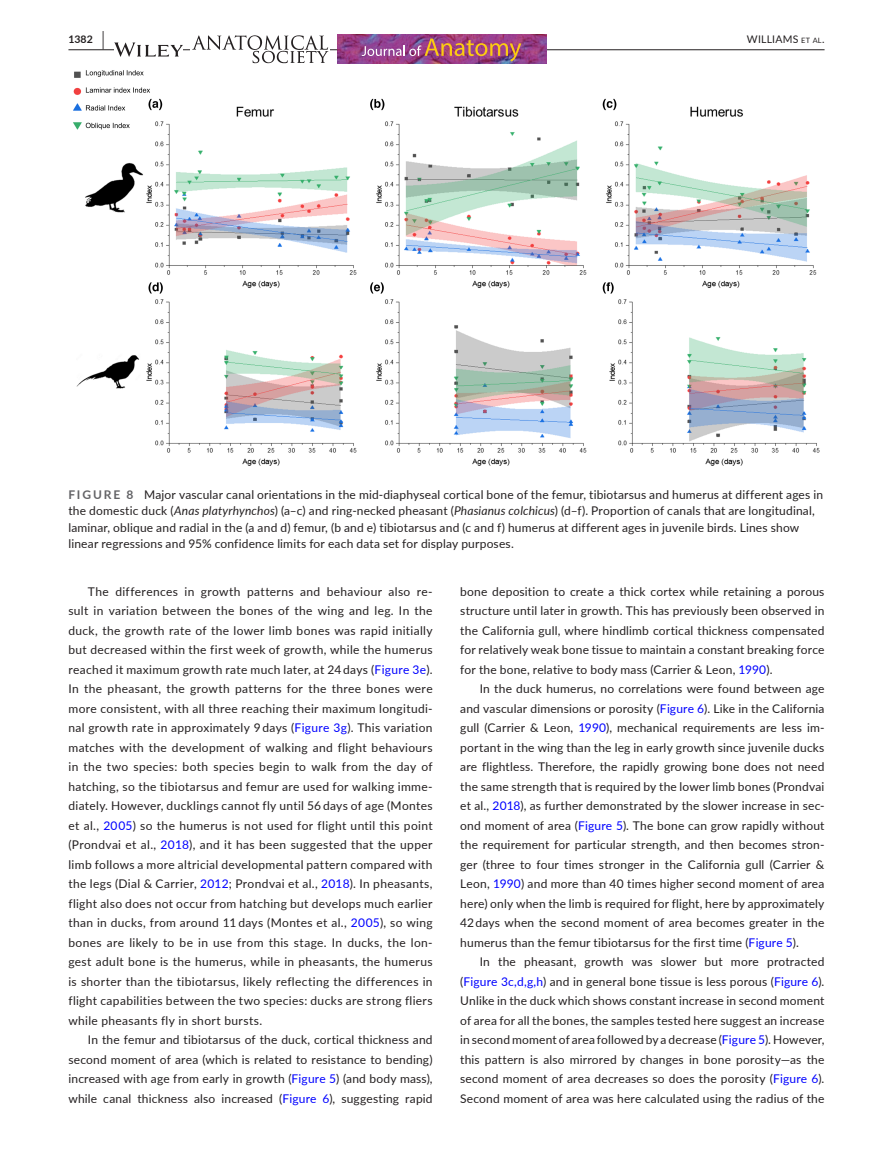
<style>
.page{position:relative;width:893px;height:1174px;background:#fff}
.page>*{position:absolute;margin:0;border:0;box-sizing:border-box;transform-origin:0 0}
.t1{font:12px/19.5px "Lato";letter-spacing:.015em;color:#231f20;text-align:justify}
.t2{font:10.5px "Lato";letter-spacing:.02em;color:#231f20}
.t3{font:700 10.5px "Lato";color:#231f20}
.s1{font-size:19.5px}
.s2{font-size:7.35px}
.s3{font-weight:700;color:#636366}
.s4{font-style:italic}
.s5{color:#00f}
</style>
<div class="page">
<hr style="left:68px;top:49px;width:756px;height:1px;background:#231f20">
<svg style="left:114px;top:42px;width:69px;height:15px"></svg>
<img style="left:191px;top:35px;width:139px;height:29px">
<img style="left:337px;top:34px;width:209px;height:30px">
<img style="left:362px;top:39px;width:159px;height:22px">
<img style="left:73px;top:70px;width:747px;height:396px">
<p class="t3" style="left:68px;top:31px;width:37px">1382 <span class="s1">|</span></p>
<p class="t2" style="left:747px;top:31px;width:79px">WILLIAMS <span class="s2">et al</span>.</p>
<p class="t1" style="left:68px;top:485px;width:756px;line-height:16.5px;text-align:left"><span class="s3">FIGURE 8</span> Major vascular canal orientations in the mid-diaphyseal cortical bone of the femur, tibiotarsus and humerus at different ages in the domestic duck (<span class="s4">Anas platyrhynchos</span>) (a–c) and ring-necked pheasant (<span class="s4">Phasianus colchicus</span>) (d–f). Proportion of canals that are longitudinal, laminar, oblique and radial in the (a and d) femur, (b and e) tibiotarsus and (c and f) humerus at different ages in juvenile birds. Lines show linear regressions and 95% confidence limits for each data set for display purposes.</p>
<p class="t1" style="left:68px;top:581px;width:366px;text-indent:20px">The differences in growth patterns and behaviour also re&shy;sult in variation between the bones of the wing and leg. In the duck, the growth rate of the lower limb bones was rapid initially but decreased within the first week of growth, while the humerus reached it maximum growth rate much later, at 24 days (<span class="s5">Figure 3e</span>).<br>In the pheasant, the growth patterns for the three bones were more consistent, with all three reaching their maximum longitudi&shy;nal growth rate in approximately 9 days (<span class="s5">Figure 3g</span>). This variation matches with the development of walking and flight behaviours in the two species: both species begin to walk from the day of hatching, so the tibiotarsus and femur are used for walking imme&shy;diately. However, ducklings cannot fly until 56 days of age (Montes et al., <span class="s5">2005</span>) so the humerus is not used for flight until this point (Prondvai et al., <span class="s5">2018</span>), and it has been suggested that the upper limb follows a more altricial developmental pattern compared with the legs (Dial &amp; Carrier, <span class="s5">2012</span>; Prondvai et al., <span class="s5">2018</span>). In pheasants, flight also does not occur from hatching but develops much earlier than in ducks, from around 11 days (Montes et al., <span class="s5">2005</span>), so wing bones are likely to be in use from this stage. In ducks, the lon&shy;gest adult bone is the humerus, while in pheasants, the humerus is shorter than the tibiotarsus, likely reflecting the differences in flight capabilities between the two species: ducks are strong fliers while pheasants fly in short bursts.</p>
<p class="t1" style="left:68px;top:1029px;width:366px;text-indent:20px">In the femur and tibiotarsus of the duck, cortical thickness and second moment of area (which is related to resistance to bending) increased with age from early in growth (<span class="s5">Figure 5</span>) (and body mass), while canal thickness also increased (<span class="s5">Figure 6</span>), suggesting rapid</p>
<p class="t1" style="left:460px;top:581px;width:366px">bone deposition to create a thick cortex while retaining a porous structure until later in growth. This has previously been observed in the California gull, where hindlimb cortical thickness compensated for relatively weak bone tissue to maintain a constant breaking force for the bone, relative to body mass (Carrier &amp; Leon, <span class="s5">1990</span>).</p>
<p class="t1" style="left:460px;top:678px;width:366px;text-indent:20px">In the duck humerus, no correlations were found between age and vascular dimensions or porosity (<span class="s5">Figure 6</span>). Like in the California gull (Carrier &amp; Leon, <span class="s5">1990</span>), mechanical requirements are less im&shy;portant in the wing than the leg in early growth since juvenile ducks are flightless. Therefore, the rapidly growing bone does not need the same strength that is required by the lower limb bones (Prondvai et al., <span class="s5">2018</span>), as further demonstrated by the slower increase in sec&shy;ond moment of area (<span class="s5">Figure 5</span>). The bone can grow rapidly without the requirement for particular strength, and then becomes stron&shy;ger (three to four times stronger in the California gull (Carrier &amp; Leon, <span class="s5">1990</span>) and more than 40 times higher second moment of area here) only when the limb is required for flight, here by approximately 42 days when the second moment of area becomes greater in the humerus than the femur tibiotarsus for the first time (<span class="s5">Figure 5</span>).</p>
<p class="t1" style="left:460px;top:951px;width:366px;text-indent:20px">In the pheasant, growth was slower but more protracted (<span class="s5">Figure 3c,d,g,h</span>) and in general bone tissue is less porous (<span class="s5">Figure 6</span>).<br>Unlike in the duck which shows constant increase in second moment of area for all the bones, the samples tested here suggest an increase in second moment of area followed by a decrease (<span class="s5">Figure 5</span>). However, this pattern is also mirrored by changes in bone porosity—as the second moment of area decreases so does the porosity (<span class="s5">Figure 6</span>).<br>Second moment of area was here calculated using the radius of the</p>
</div>
